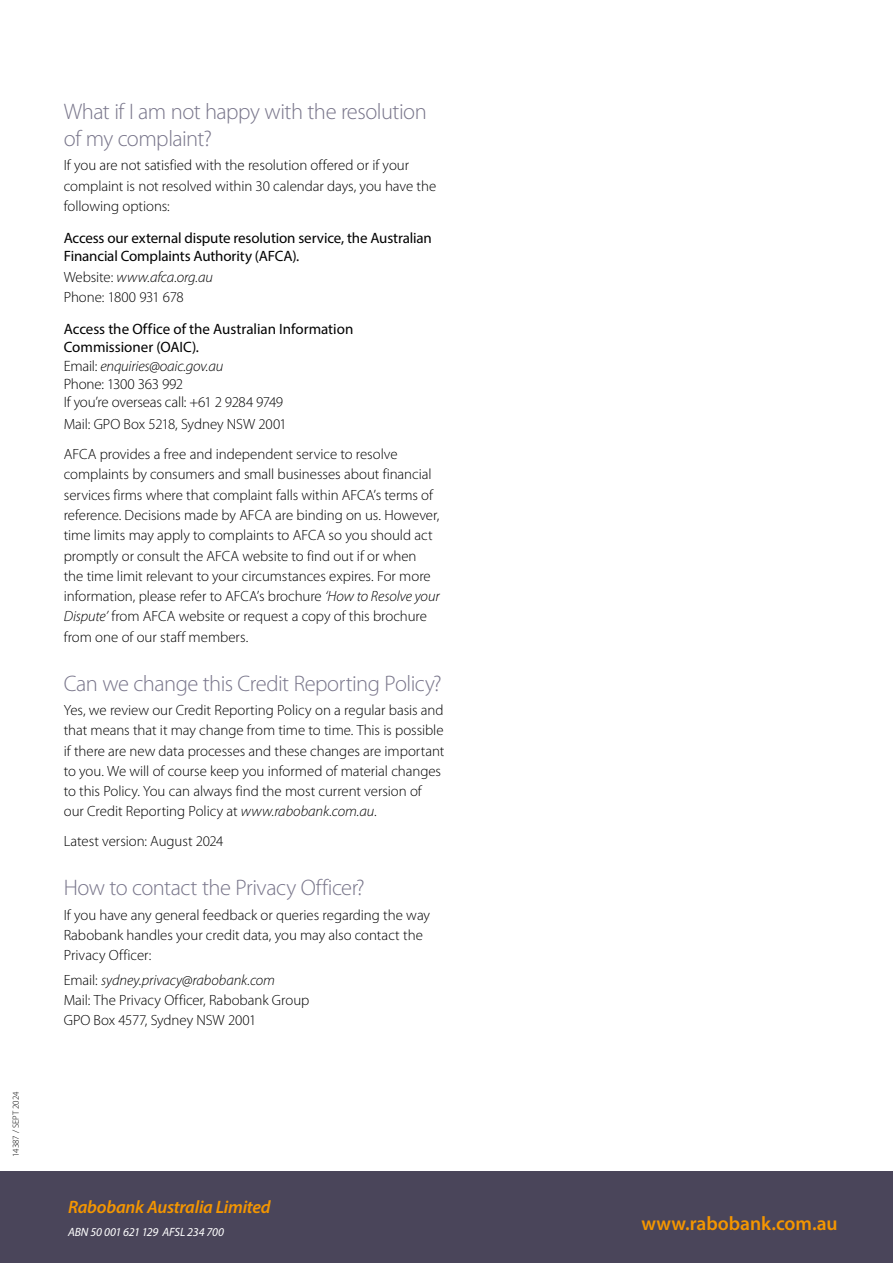
<style>
.page{position:relative;width:893px;height:1263px;background:#fff}
.page>*{position:absolute;margin:0;border:0;box-sizing:border-box;transform-origin:0 0}
.t1{font:300 22.5px/27px "Myriad Pro";letter-spacing:-.02em;color:#79768b}
.t2{font:600 19.5px "Myriad Pro";color:#f49600}
.t3{font:italic 600 18px "Myriad Pro";letter-spacing:-.015em;color:#f49600}
.t4{font:15px/18.3px "Myriad Pro";letter-spacing:-.01em;color:#000}
.t5{font:300 14.85px/20.2px "Myriad Pro";letter-spacing:-.005em;color:#000}
.t6{font:italic 12px "Myriad Pro";letter-spacing:-.02em;color:#fff}
.t7{font:300 9px "Myriad Pro";letter-spacing:-.005em;color:#000}
.s1{font-style:italic}
.s2{font-weight:300}
.s3{font-weight:300;font-style:italic}
</style>
<div class="page">
<div style="left:0;top:1171px;width:893px;height:92px;background:#4a455a"></div>
<p class="t7" style="left:11px;top:1157px;width:66px;rotate:-90deg">14387 / SEPT 2024</p>
<h1 class="t1" style="left:64px;top:98px;width:365px">What if I am not happy with the resolution of my complaint?</h1>
<p class="t5" style="left:64px;top:156px;width:374px">If you are not satisfied with the resolution offered or if your complaint is not resolved within 30 calendar days, you have the following options:</p>
<p class="t4" style="left:64px;top:228px;width:370px">Access our external dispute resolution service, the Australian<br>Financial Complaints Authority (AFCA).</p>
<p class="t5" style="left:64px;top:267px;width:151px">Website: <span class="s1">www.afca.org.au<br></span>Phone: 1800 931 678</p>
<p class="t4" style="left:64px;top:319px;width:291px">Access the Office of the Australian Information<br>Commissioner (OAIC).<br><span class="s2">Email:</span> <span class="s3">enquiries@oaic.gov.au<br></span><span class="s2">Phone: 1300 363 992<br>If you’re overseas call: +61 2 9284 9749</span></p>
<p class="t5" style="left:64px;top:409px;width:335px;line-height:30.5px">Mail: GPO Box 5218, Sydney NSW 2001<br>AFCA provides a free and independent service to resolve</p>
<p class="t5" style="left:64px;top:465px;width:377px">complaints by consumers and small businesses about financial services firms where that complaint falls within AFCA’s terms of reference. Decisions made by AFCA are binding on us. However, time limits may apply to complaints to AFCA so you should act promptly or consult the AFCA website to find out if or when the time limit relevant to your circumstances expires. For more information, please refer to AFCA’s brochure <span class="s1">‘How to Resolve your Dispute’</span> from AFCA website or request a copy of this brochure from one of our staff members.</p>
<h1 class="t1" style="left:64px;top:670px;width:379px">Can we change this Credit Reporting Policy?</h1>
<p class="t5" style="left:64px;top:700px;width:382px">Yes, we review our Credit Reporting Policy on a regular basis and that means that it may change from time to time. This is possible if there are new data processes and these changes are important to you. We will of course keep you informed of material changes to this Policy. You can always find the most current version of our Credit Reporting Policy at <span class="s1">www.rabobank.com.au</span>.</p>
<p class="t5" style="left:64px;top:831px;width:161px">Latest version: August 2024</p>
<h1 class="t1" style="left:64px;top:874px;width:302px">How to contact the Privacy Officer?</h1>
<p class="t5" style="left:64px;top:905px;width:368px">If you have any general feedback or queries regarding the way<br>Rabobank handles your credit data, you may also contact the<br>Privacy Officer:</p>
<p class="t5" style="left:64px;top:970px;width:247px">Email: <span class="s1">sydney.privacy@rabobank.com<br></span>Mail: The Privacy Officer, Rabobank Group<br>GPO Box 4577, Sydney NSW 2001</p>
<p class="t3" style="left:68px;top:1195px;width:204px">Rabobank Australia Limited</p>
<p class="t6" style="left:68px;top:1225px;width:158px">ABN 50 001 621 129 AFSL 234 700</p>
<h2 class="t2" style="left:642px;top:1211px;width:198px">www.rabobank.com.au</h2>
</div>
